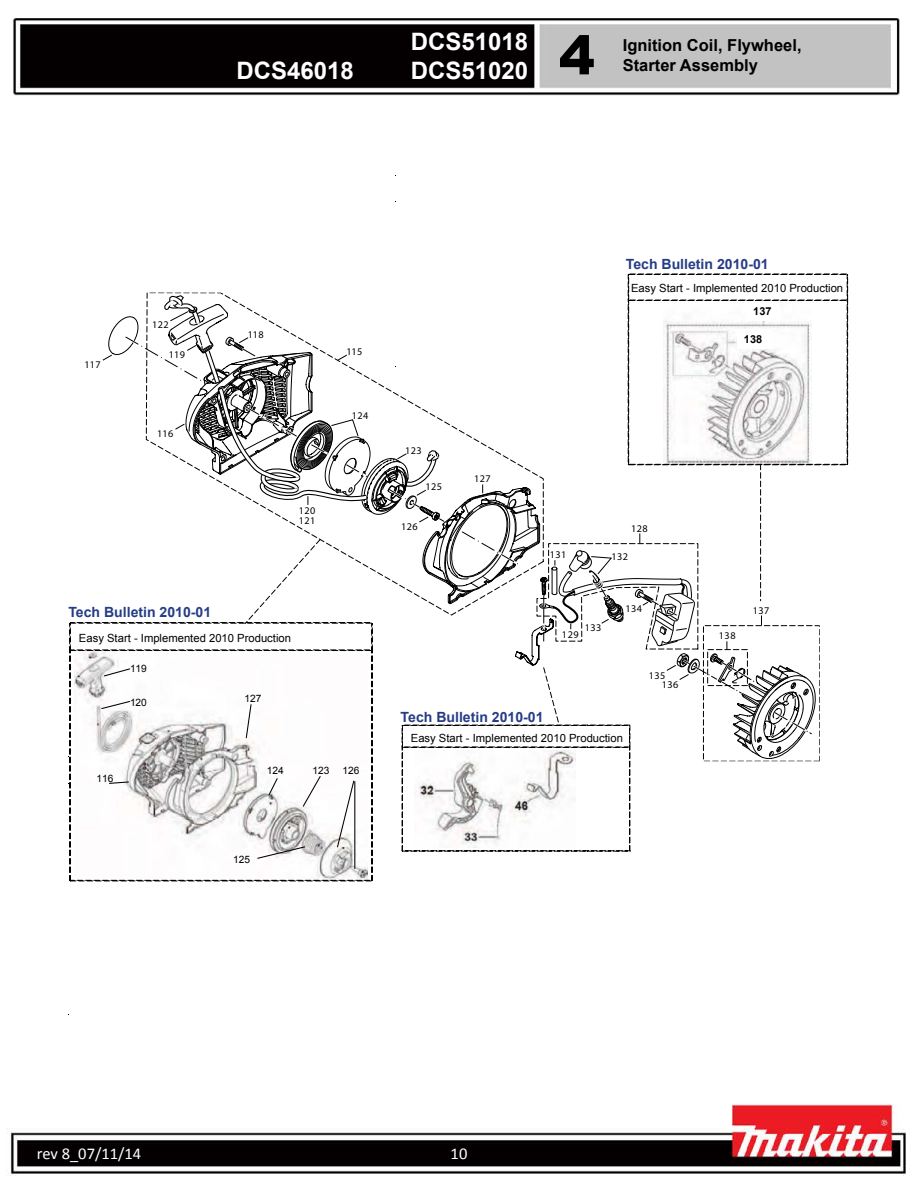
<style>
.page{position:relative;width:918px;height:1188px;background:#fff}
.page>*{position:absolute;margin:0;border:0;box-sizing:border-box;transform-origin:0 0}
.t1{font:900 54px "Arial";color:#000}
.t2{font:700 24px/28.8px "Arial";color:#fff}
.t3{font:700 16.5px/19.8px "Arial";color:#000}
.t4{font:16.5px "Calibri";color:#fff}
.t5{font:700 14.1px "Arial";color:#263c86}
.t6{font:11.25px "Arial";color:#000}
.t7{font:700 10.95px "Arial";letter-spacing:.005em;color:#000}
.t8{font:10.2px/9.1px "Myriad";letter-spacing:.045em;color:#000}
.t9{font:10.2px "Arial";letter-spacing:-.005em;color:#000}
</style>
<div class="page">
<img style="left:6px;top:18px;width:900px;height:1158px">
<div style="left:54px;top:120px;width:810px;height:894px;background:#fff"></div>
<div style="left:70px;top:622px;width:302px;height:1px;border:1px dashed #000"></div>
<div style="left:69px;top:623px;width:2px;height:27px;border:1px dashed #000"></div>
<img style="left:74px;top:651px;width:294px;height:229px">
<div style="left:70px;top:650px;width:302px;height:1px;border:1px dashed #000"></div>
<div style="left:69px;top:650px;width:2px;height:231px;border:1px dashed #000"></div>
<div style="left:70px;top:880px;width:302px;height:1px;border:1px dashed #000"></div>
<div style="left:371px;top:650px;width:2px;height:231px;border:1px dashed #000"></div>
<hr style="left:354px;top:782px;width:1px;height:87px;background:#010101">
<svg style="left:302px;top:775px;width:20px;height:33px"></svg>
<svg style="left:268px;top:777px;width:11px;height:19px"></svg>
<svg style="left:108px;top:781px;width:22px;height:3px"></svg>
<svg style="left:256px;top:846px;width:50px;height:14px"></svg>
<svg style="left:336px;top:780px;width:19px;height:68px"></svg>
<div style="left:628px;top:274px;width:219px;height:1px;border:1px dashed #000"></div>
<div style="left:628px;top:300px;width:219px;height:1px;border:1px dashed #000"></div>
<svg style="left:847px;top:274px;width:1px;height:26px"></svg>
<div style="left:628px;top:464px;width:219px;height:1px;border:1px dashed #000"></div>
<div style="left:847px;top:300px;width:1px;height:165px;border:1px dashed #000"></div>
<img style="left:415px;top:760px;width:160px;height:88px">
<div style="left:402px;top:747px;width:1px;height:104px;border:1px dashed #000"></div>
<div style="left:402px;top:851px;width:229px;height:1px;border:1px dashed #000"></div>
<div style="left:629px;top:747px;width:1px;height:104px;border:1px dashed #000"></div>
<svg style="left:100px;top:274px;width:718px;height:486px"></svg>
<h2 class="t2" style="left:236px;top:57px;width:119px">DCS46018</h2>
<h2 class="t2" style="left:411px;top:28px;width:119px">DCS51018<br>DCS51020</h2>
<h1 class="t1" style="left:559px;top:16px;width:38px">4</h1>
<h3 class="t3" style="left:623px;top:36px;width:180px">Ignition Coil, Flywheel,<br>Starter Assembly</h3>
<p class="t8" style="left:85px;top:360px;width:18px">117</p>
<p class="t8" style="left:152px;top:320px;width:18px">122</p>
<p class="t8" style="left:169px;top:350px;width:18px">119</p>
<p class="t8" style="left:157px;top:429px;width:18px">116</p>
<p class="t8" style="left:248px;top:330px;width:18px">118</p>
<p class="t8" style="left:346px;top:347px;width:18px">115</p>
<p class="t8" style="left:352px;top:411px;width:18px">124</p>
<p class="t8" style="left:299px;top:506px;width:18px">120<br>121</p>
<p class="t5" style="left:68px;top:603px;width:144px">Tech Bulletin 2010-01</p>
<p class="t6" style="left:79px;top:631px;width:214px">Easy Start - Implemented 2010 Production</p>
<p class="t9" style="left:130px;top:662px;width:18px">119</p>
<p class="t9" style="left:130px;top:696px;width:18px">120</p>
<p class="t9" style="left:245px;top:692px;width:18px">127</p>
<p class="t9" style="left:96px;top:772px;width:18px">116</p>
<p class="t9" style="left:267px;top:764px;width:18px">124</p>
<p class="t9" style="left:312px;top:764px;width:18px">123</p>
<p class="t9" style="left:343px;top:764px;width:18px">126</p>
<p class="t9" style="left:233px;top:853px;width:18px">125</p>
<p class="t5" style="left:626px;top:255px;width:144px">Tech Bulletin 2010-01</p>
<p class="t6" style="left:631px;top:281px;width:214px">Easy Start - Implemented 2010 Production</p>
<p class="t7" style="left:753px;top:304px;width:20px">137</p>
<p class="t8" style="left:405px;top:446px;width:18px">123</p>
<p class="t8" style="left:425px;top:482px;width:18px">125</p>
<p class="t8" style="left:401px;top:521px;width:18px">126</p>
<p class="t8" style="left:474px;top:474px;width:18px">127</p>
<p class="t8" style="left:631px;top:524px;width:18px">128</p>
<p class="t8" style="left:550px;top:550px;width:18px">131</p>
<p class="t8" style="left:612px;top:552px;width:18px">132</p>
<p class="t8" style="left:585px;top:623px;width:18px">133</p>
<p class="t8" style="left:562px;top:630px;width:18px">129</p>
<p class="t5" style="left:401px;top:708px;width:144px">Tech Bulletin 2010-01</p>
<p class="t8" style="left:625px;top:604px;width:18px">134</p>
<p class="t8" style="left:649px;top:671px;width:18px">135</p>
<p class="t8" style="left:662px;top:680px;width:18px">136</p>
<p class="t6" style="left:411px;top:730px;width:214px">Easy Start - Implemented 2010 Production</p>
<p class="t7" style="left:744px;top:332px;width:20px">138</p>
<p class="t8" style="left:719px;top:631px;width:18px">138</p>
<p class="t8" style="left:753px;top:606px;width:18px">137</p>
<h3 class="t4" style="left:37px;top:1143px;width:106px">rev 8_07/11/14</h3>
<h3 class="t4" style="left:451px;top:1143px;width:18px">10</h3>
</div>
